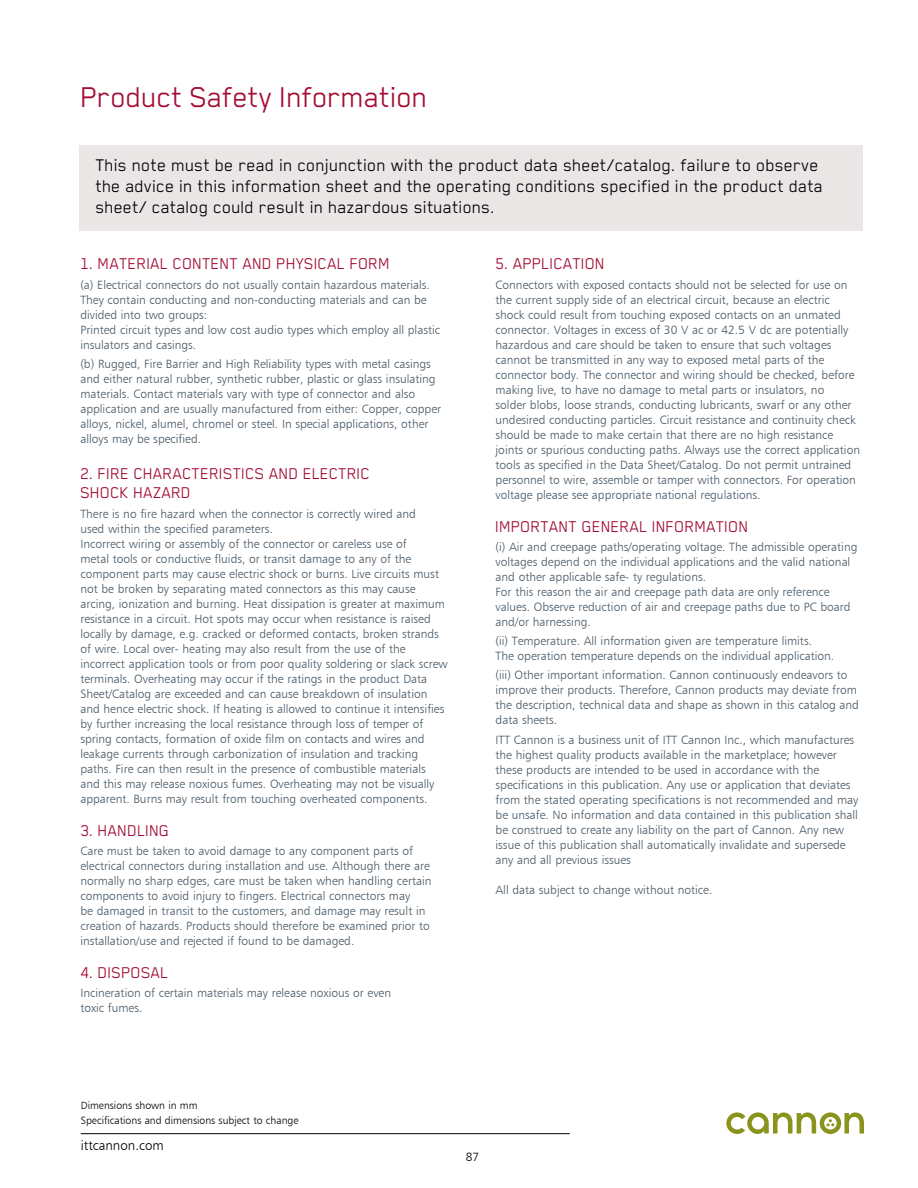
<style>
.page{position:relative;width:918px;height:1188px;background:#fff}
.page>*{position:absolute;margin:0;border:0;box-sizing:border-box;transform-origin:0 0}
.t1{font:33px "Blender Pro";letter-spacing:-.01em;color:#a30c33}
.t2{font:19.5px/21px "Blender Pro";color:#000}
.t3{font:18px/19.5px "Blender Pro";color:#a30c33}
.t4{font:13.35px "Humanist 777 BT Light B";color:#000}
.t5{font:12px/15px "Humanist 777 BT Light B";color:#485865}
.t6{font:12px "Humanist 777 BT Light B";color:#000}
.t7{font:10.5px/14.9px "Humanist 777 BT Light B";color:#000}
</style>
<div class="page">
<hr style="left:81px;top:1133px;width:489px;height:1px;background:#000">
<svg style="left:726px;top:1112px;width:138px;height:22px"></svg>
<div style="left:79px;top:146px;width:784px;height:85px;background:#e9e6e5"></div>
<h1 class="t1" style="left:81px;top:79px;width:349px">Product Safety Information</h1>
<p class="t2" style="left:96px;top:154px;width:729px">This note must be read in conjunction with the product data sheet/catalog. failure to observe the advice in this information sheet and the operating conditions specified in the product data sheet/ catalog could result in hazardous situations.</p>
<h3 class="t3" style="left:80px;top:254px;width:311px">1. MATERIAL CONTENT AND PHYSICAL FORM</h3>
<p class="t5" style="left:80px;top:277px;width:361px">(a) Electrical connectors do not usually contain hazardous materials.<br>They contain conducting and non-conducting materials and can be divided into two groups:<br>Printed circuit types and low cost audio types which employ all plastic insulators and casings.</p>
<p class="t5" style="left:80px;top:356px;width:362px">(b) Rugged, Fire Barrier and High Reliability types with metal casings and either natural rubber, synthetic rubber, plastic or glass insulating materials. Contact materials vary with type of connector and also application and are usually manufactured from either: Copper, copper alloys, nickel, alumel, chromel or steel. In special applications, other alloys may be specified.</p>
<h3 class="t3" style="left:80px;top:463px;width:291px">2. FIRE CHARACTERISTICS AND ELECTRIC<br>SHOCK HAZARD</h3>
<p class="t5" style="left:80px;top:506px;width:369px">There is no fire hazard when the connector is correctly wired and<br>used within the specified parameters.<br>Incorrect wiring or assembly of the connector or careless use of<br>metal tools or conductive fluids, or transit damage to any of the component parts may cause electric shock or burns. Live circuits must not be broken by separating mated connectors as this may cause arcing, ionization and burning. Heat dissipation is greater at maximum resistance in a circuit. Hot spots may occur when resistance is raised locally by damage, e.g. cracked or deformed contacts, broken strands of wire. Local over- heating may also result from the use of the incorrect application tools or from poor quality soldering or slack screw terminals. Overheating may occur if the ratings in the product Data Sheet/Catalog are exceeded and can cause breakdown of insulation and hence electric shock. If heating is allowed to continue it intensifies by further increasing the local resistance through loss of temper of spring contacts, formation of oxide film on contacts and wires and leakage currents through carbonization of insulation and tracking paths. Fire can then result in the presence of combustible materials and this may release noxious fumes. Overheating may not be visually apparent. Burns may result from touching overheated components.</p>
<h3 class="t3" style="left:80px;top:820px;width:91px">3. HANDLING</h3>
<p class="t5" style="left:80px;top:843px;width:353px">Care must be taken to avoid damage to any component parts of electrical connectors during installation and use. Although there are normally no sharp edges, care must be taken when handling certain components to avoid injury to fingers. Electrical connectors may<br>be damaged in transit to the customers, and damage may result in creation of hazards. Products should therefore be examined prior to installation/use and rejected if found to be damaged.</p>
<h3 class="t3" style="left:80px;top:962px;width:90px">4. DISPOSAL</h3>
<p class="t5" style="left:80px;top:985px;width:312px">Incineration of certain materials may release noxious or even toxic fumes.</p>
<h3 class="t3" style="left:496px;top:254px;width:111px">5. APPLICATION</h3>
<p class="t5" style="left:496px;top:277px;width:366px">Connectors with exposed contacts should not be selected for use on the current supply side of an electrical circuit, because an electric shock could result from touching exposed contacts on an unmated connector. Voltages in excess of 30 V ac or 42.5 V dc are potentially hazardous and care should be taken to ensure that such voltages cannot be transmitted in any way to exposed metal parts of the connector body. The connector and wiring should be checked, before making live, to have no damage to metal parts or insulators, no<br>solder blobs, loose strands, conducting lubricants, swarf or any other undesired conducting particles. Circuit resistance and continuity check should be made to make certain that there are no high resistance joints or spurious conducting paths. Always use the correct application tools as specified in the Data Sheet/Catalog. Do not permit untrained personnel to wire, assemble or tamper with connectors. For operation voltage please see appropriate national regulations.</p>
<h3 class="t3" style="left:496px;top:516px;width:255px">IMPORTANT GENERAL INFORMATION</h3>
<p class="t5" style="left:496px;top:539px;width:363px">(i) Air and creepage paths/operating voltage. The admissible operating voltages depend on the individual applications and the valid national and other applicable safe- ty regulations.<br>For this reason the air and creepage path data are only reference values. Observe reduction of air and creepage paths due to PC board and/or harnessing.</p>
<p class="t5" style="left:496px;top:633px;width:340px">(ii) Temperature. All information given are temperature limits.<br>The operation temperature depends on the individual application.</p>
<p class="t5" style="left:496px;top:668px;width:365px">(iii) Other important information. Cannon continuously endeavors to improve their products. Therefore, Cannon products may deviate from the description, technical data and shape as shown in this catalog and data sheets.</p>
<p class="t5" style="left:496px;top:732px;width:364px">ITT Cannon is a business unit of ITT Cannon Inc., which manufactures the highest quality products available in the marketplace; however these products are intended to be used in accordance with the specifications in this publication. Any use or application that deviates from the stated operating specifications is not recommended and may be unsafe. No information and data contained in this publication shall be construed to create any liability on the part of Cannon. Any new issue of this publication shall automatically invalidate and supersede any and all previous issues</p>
<p class="t5" style="left:496px;top:882px;width:218px">All data subject to change without notice.</p>
<p class="t7" style="left:81px;top:1098px;width:219px">Dimensions shown in mm<br>Specifications and dimensions subject to change</p>
<p class="t4" style="left:81px;top:1137px;width:85px">ittcannon.com</p>
<p class="t6" style="left:466px;top:1150px;width:15px">87</p>
</div>
